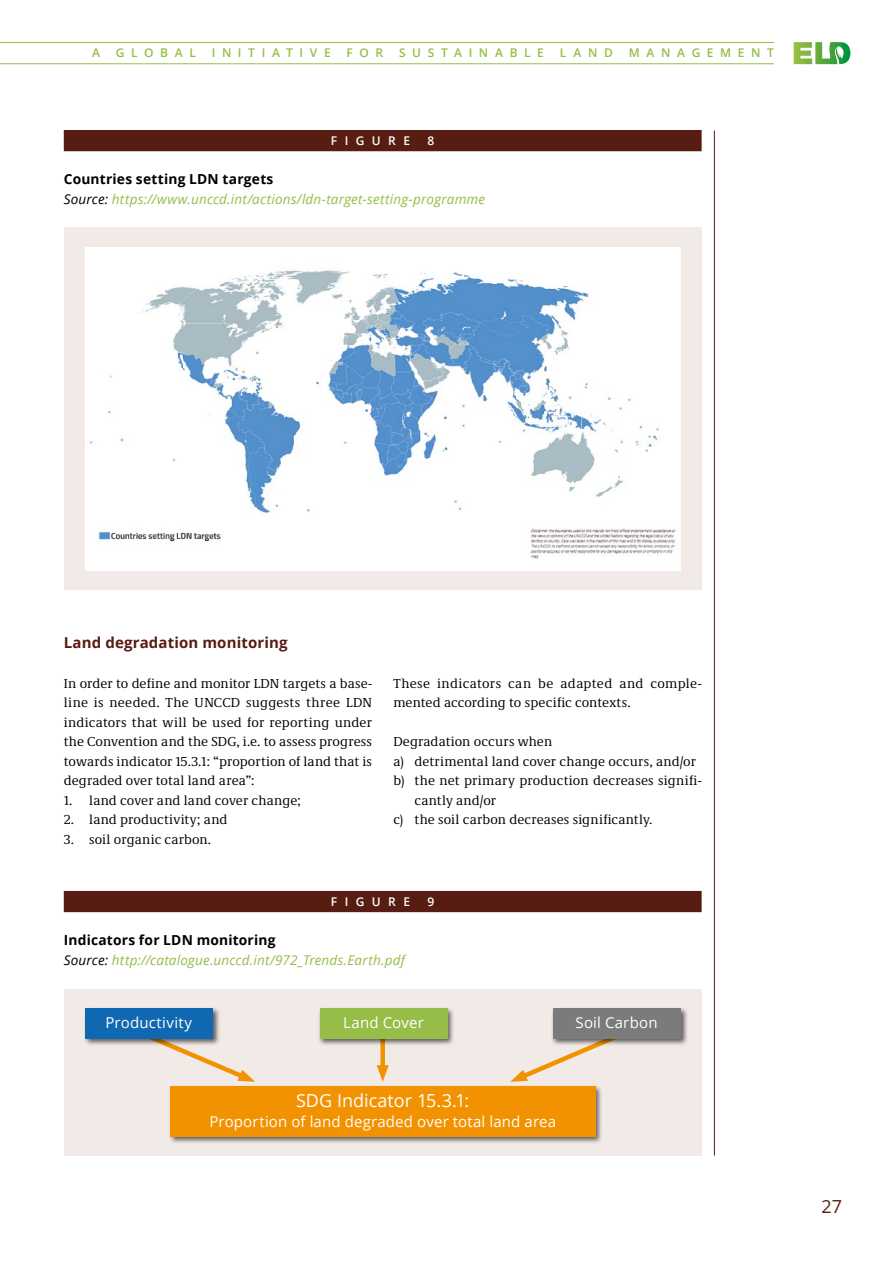
<style>
.page{position:relative;width:893px;height:1263px;background:#fff}
.page>*{position:absolute;margin:0;border:0;box-sizing:border-box;transform-origin:0 0}
.Tabelle_Kopf{font:18px "Open Sans";color:#fff}
.Zwischentitel{font:18px "Open Sans";color:#571c12}
.Tabelle_Kopf-2{font:15px "Open Sans";letter-spacing:.01em;color:#fff}
.Zwischentitel-2{font:700 15px "Open Sans";letter-spacing:.01em;color:#571c12}
.Head_unter_Balken{font:700 13.8px "Open Sans";letter-spacing:.015em;color:#000}
.Fließtext_englisch{font:13.5px/19.5px "Demos Next Pro";letter-spacing:.01em;color:#000}
.Head_unter_Balken_2{font:italic 13.5px "Open Sans";letter-spacing:.015em;color:#95bd47}
.t1{font:600 12px "Open Sans";letter-spacing:.55em;color:#95bd47}
.Balken-Überschrift{font:600 12px "Open Sans";letter-spacing:.615em;color:#fff}
.s1{color:#000}
</style>
<div class="page">
<hr style="left:0;top:42px;width:774px;height:1px;background:#95bd47">
<hr style="left:0;top:63px;width:774px;height:1px;background:#95bd47">
<svg style="left:793px;top:42px;width:58px;height:23px"></svg>
<hr style="left:714px;top:131px;width:1px;height:1024px;background:#571c12">
<div style="left:64px;top:130px;width:638px;height:21px;background:#571c12"></div>
<div style="left:64px;top:228px;width:638px;height:362px;background:#f1eae7"></div>
<div style="left:85px;top:247px;width:595px;height:323px;background:#fff"></div>
<img style="left:90px;top:270px;width:586px;height:289px">
<div style="left:64px;top:988px;width:638px;height:167px;background:#f1eae7"></div>
<div style="left:64px;top:891px;width:638px;height:21px;background:#571c12"></div>
<div style="left:380px;top:1038px;width:5px;height:33px;background:#f39200"></div>
<svg style="left:377px;top:1065px;width:12px;height:17px"></svg>
<svg style="left:166px;top:1046px;width:89px;height:36px"></svg>
<svg style="left:510px;top:1046px;width:90px;height:36px"></svg>
<div style="left:84px;top:1007px;width:136px;height:39px;background:#000;opacity:.6"></div>
<div style="left:85px;top:1008px;width:128px;height:30px;background:#0f68b1"></div>
<div style="left:318px;top:1007px;width:137px;height:39px;background:#000;opacity:.6"></div>
<div style="left:320px;top:1008px;width:127px;height:30px;background:#95bd47"></div>
<div style="left:169px;top:1085px;width:434px;height:59px;background:#000;opacity:.6"></div>
<div style="left:170px;top:1086px;width:425px;height:50px;background:#f39200"></div>
<div style="left:551px;top:1007px;width:137px;height:39px;background:#000;opacity:.6"></div>
<div style="left:553px;top:1008px;width:127px;height:30px;background:#7c7b7b"></div>
<p class="t1" style="left:92px;top:45px;width:9px">A</p>
<p class="t1" style="left:116px;top:45px;width:81px">GLOBAL</p>
<p class="t1" style="left:212px;top:45px;width:120px">INITIATIVE</p>
<p class="t1" style="left:347px;top:45px;width:38px">FOR</p>
<p class="t1" style="left:399px;top:45px;width:146px">SUSTAINABLE</p>
<p class="t1" style="left:560px;top:45px;width:55px">LAND</p>
<p class="t1" style="left:629px;top:45px;width:147px">MANAGEMENT</p>
<p class="Balken-Überschrift" style="left:331px;top:132px;width:81px">FIGURE</p>
<p class="Balken-Überschrift" style="left:428px;top:132px;width:8px">8</p>
<p class="Head_unter_Balken" style="left:64px;top:170px;width:211px">Countries setting LDN targets</p>
<p class="Head_unter_Balken_2" style="left:64px;top:190px;width:423px"><span class="s1">Source:</span> https://www.unccd.int/actions/ldn-target-setting-programme</p>
<p class="Zwischentitel-2" style="left:64px;top:632px;width:225px">Land degradation monitoring</p>
<p class="Fließtext_englisch" style="left:64px;top:673px;width:310px;text-align:justify">In order to define and monitor LDN targets a base&shy;line is needed. The UNCCD suggests three LDN indicators that will be used for reporting under the Convention and the SDG, i.e. to assess progress towards indicator 15.3.1: “proportion of land that is degraded over total land area”:</p>
<p class="Fließtext_englisch" style="left:64px;top:790px;width:239px">1. land cover and land cover change;</p>
<p class="Fließtext_englisch" style="left:64px;top:809px;width:165px">2. land productivity; and</p>
<p class="Fließtext_englisch" style="left:64px;top:829px;width:149px">3. soil organic carbon.</p>
<p class="Fließtext_englisch" style="left:393px;top:673px;width:310px">These indicators can be adapted and comple&shy;mented according to specific contexts.</p>
<p class="Fließtext_englisch" style="left:393px;top:731px;width:160px">Degradation occurs when</p>
<p class="Fließtext_englisch" style="left:393px;top:751px;width:304px">a) detrimental land cover change occurs, and/or</p>
<p class="Fließtext_englisch" style="left:415px;top:770px;width:289px;text-indent:-21px">b) the net primary production decreases signifi&shy;cantly and/or</p>
<p class="Fließtext_englisch" style="left:393px;top:809px;width:261px">c) the soil carbon decreases significantly.</p>
<p class="Balken-Überschrift" style="left:331px;top:893px;width:81px">FIGURE</p>
<p class="Balken-Überschrift" style="left:428px;top:893px;width:8px">9</p>
<p class="Head_unter_Balken" style="left:64px;top:930px;width:213px">Indicators for LDN monitoring</p>
<p class="Head_unter_Balken_2" style="left:64px;top:951px;width:343px"><span class="s1">Source:</span> http://catalogue.unccd.int/972_Trends.Earth.pdf</p>
<p class="Tabelle_Kopf-2" style="left:106px;top:1012px;width:88px">Productivity</p>
<p class="Tabelle_Kopf-2" style="left:343px;top:1012px;width:82px">Land Cover</p>
<p class="Tabelle_Kopf-2" style="left:576px;top:1012px;width:84px">Soil Carbon</p>
<p class="Tabelle_Kopf" style="left:296px;top:1088px;width:175px">SDG Indicator 15.3.1:</p>
<p class="Tabelle_Kopf-2" style="left:209px;top:1111px;width:348px">Proportion of land degraded over total land area</p>
<p class="Zwischentitel" style="left:821px;top:1194px;width:22px">27</p>
</div>
